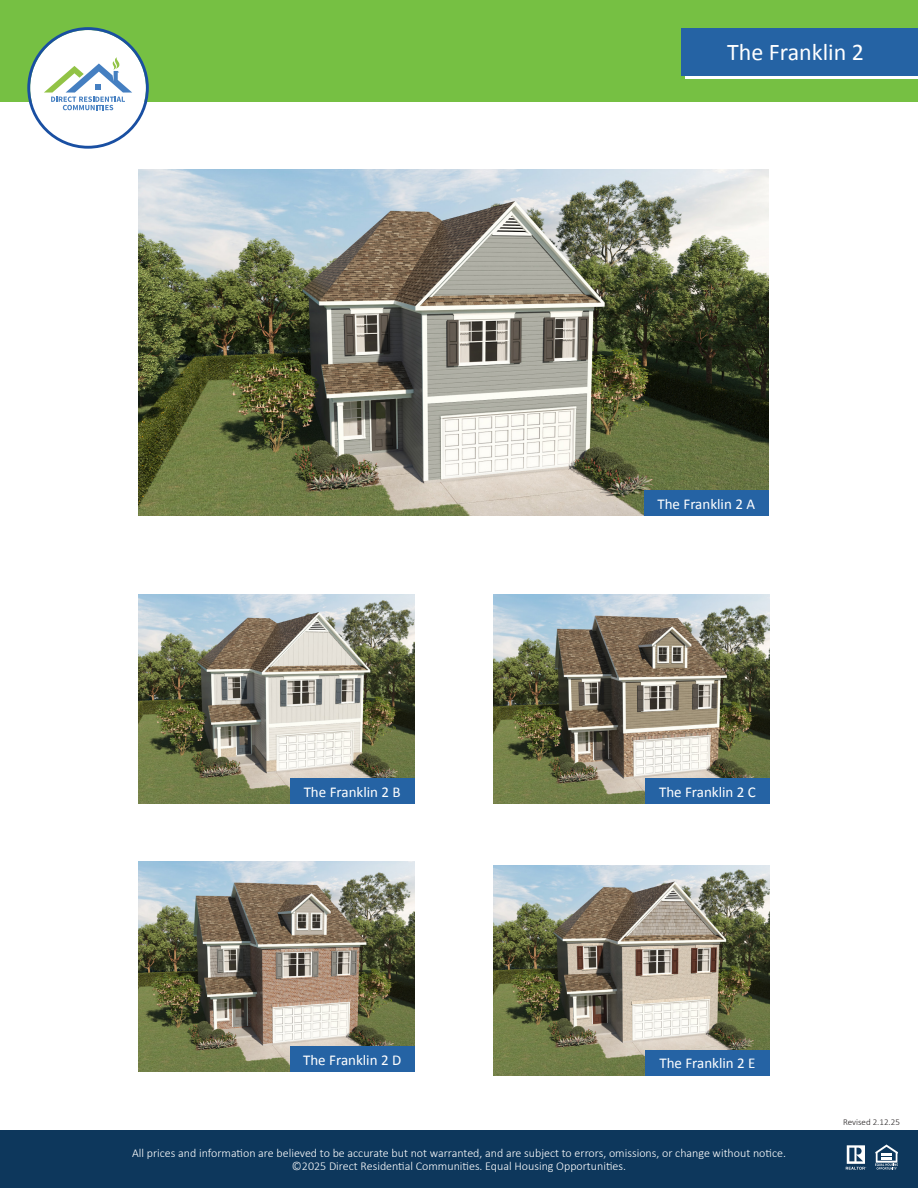
<style>
.page{position:relative;width:918px;height:1188px;background:#fff}
.page>*{position:absolute;margin:0;border:0;box-sizing:border-box;transform-origin:0 0}
.t1{font:24px "Calibri";color:#fff}
.t2{font:15px "Calibri";color:#fff}
.t3{font:300 12px/13.5px "Calibri";color:#fff;text-align:center}
.t4{font:300 9px "Calibri";color:#231f20}
</style>
<div class="page">
<div style="left:0;top:0;width:918px;height:102px;background:#76c043"></div>
<div style="left:685px;top:32px;width:233px;height:47px;background:linear-gradient(to right,#fff,#fff)"></div>
<div style="left:681px;top:28px;width:237px;height:47px;background:#2563a4"></div>
<div style="left:0;top:1130px;width:918px;height:58px;background:#0d375c"></div>
<svg style="left:846px;top:1145px;width:21px;height:25px"></svg>
<svg style="left:875px;top:1145px;width:22px;height:25px"></svg>
<svg style="left:27px;top:27px;width:122px;height:122px"></svg>
<img style="left:138px;top:594px;width:276px;height:210px">
<img style="left:494px;top:594px;width:276px;height:210px">
<div style="left:645px;top:779px;width:125px;height:25px;background:#2563a4"></div>
<div style="left:290px;top:779px;width:124px;height:25px;background:#2563a4"></div>
<img style="left:138px;top:862px;width:276px;height:210px">
<div style="left:290px;top:1046px;width:124px;height:26px;background:#2563a4"></div>
<img style="left:494px;top:865px;width:276px;height:210px">
<div style="left:645px;top:1050px;width:125px;height:25px;background:#2563a4"></div>
<img style="left:138px;top:169px;width:630px;height:347px">
<div style="left:644px;top:491px;width:124px;height:25px;background:#2563a4"></div>
<h1 class="t1" style="left:727px;top:35px;width:138px">The Franklin 2</h1>
<p class="t2" style="left:657px;top:493px;width:99px">The Franklin 2 A</p>
<p class="t2" style="left:304px;top:781px;width:99px">The Franklin 2 B</p>
<p class="t2" style="left:659px;top:781px;width:98px">The Franklin 2 C</p>
<p class="t2" style="left:303px;top:1049px;width:100px">The Franklin 2 D</p>
<p class="t2" style="left:659px;top:1053px;width:98px">The Franklin 2 E</p>
<p class="t3" style="left:132px;top:1146px;width:655px">All prices and information are believed to be accurate but not warranted, and are subject to errors, omissions, or change without notice. ©2025 Direct Residential Communities. Equal Housing Opportunities.</p>
<p class="t4" style="left:843px;top:1116px;width:58px">Revised 2.12.25</p>
</div>
